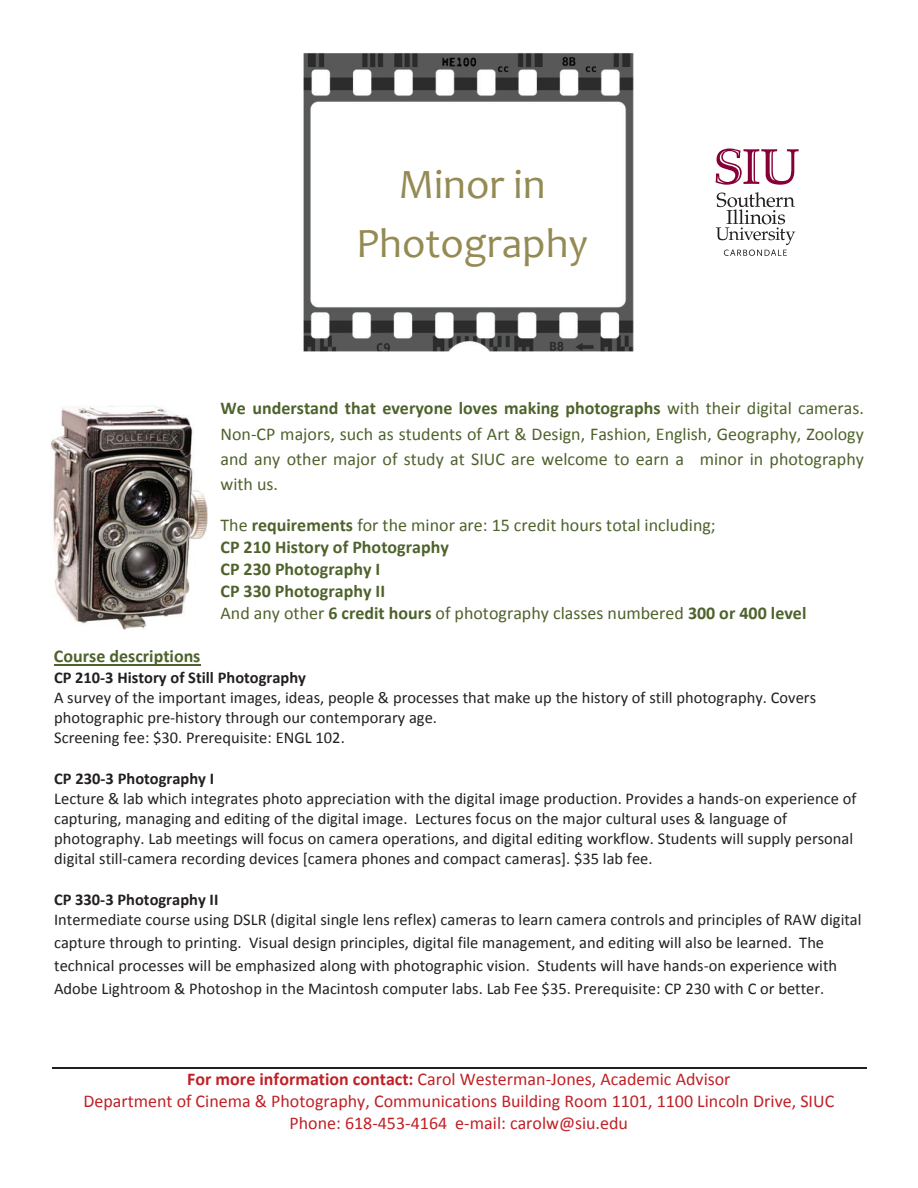
<style>
.page{position:relative;width:918px;height:1188px;background:#fff}
.page>*{position:absolute;margin:0;border:0;box-sizing:border-box;transform-origin:0 0}
.t1{font:42px/58.9px "Candara";color:#948a53;text-align:center}
.t2{font:18px/25.3px "Calibri";color:#4e622b;text-align:justify}
.t3{font:700 18px/22px "Calibri";color:#4e622b}
.t4{font:18px/21.9px "Calibri";color:#c02025;text-align:center}
.t5{font:16.5px/20.1px "Calibri";color:#231f20}
.t6{font:700 16.5px "Calibri";color:#231f20}
.s1{font-weight:700}
.s2{font-weight:400}
</style>
<div class="page">
<hr style="left:52px;top:1067px;width:814px;height:1px;background:#231f20">
<img style="left:51px;top:406px;width:157px;height:224px">
<hr style="left:54px;top:664px;width:147px;height:2px;background:#4e622b">
<img style="left:304px;top:53px;width:329px;height:299px">
<img style="left:329px;top:158px;width:286px;height:119px">
<svg style="left:715px;top:149px;width:84px;height:36px"></svg>
<svg style="left:716px;top:192px;width:79px;height:64px"></svg>
<h1 class="t1" style="left:356px;top:155px;width:234px">Minor in<br>Photography</h1>
<p class="t2" style="left:220px;top:396px;width:645px"><span class="s1">We understand that everyone loves making photographs</span> with their digital cameras.<br>Non‐CP majors, such as students of Art &amp; Design, Fashion, English, Geography, Zoology and any other major of study at SIUC are welcome to earn a minor in photography with us.</p>
<p class="t3" style="left:220px;top:514px;width:587px"><span class="s2">The</span> requirements <span class="s2">for the minor are: 15 credit hours total including;<br></span>CP 210 History of Photography<br>CP 230 Photography I<br>CP 330 Photography II<br><span class="s2">And any other</span> 6 credit hours <span class="s2">of photography classes numbered</span> 300 or 400 level</p>
<p class="t3" style="left:54px;top:645px;width:148px">Course descriptions</p>
<p class="t6" style="left:54px;top:667px;width:254px">CP 210‐3 History of Still Photography</p>
<p class="t5" style="left:54px;top:688px;width:764px">A survey of the important images, ideas, people &amp; processes that make up the history of still photography. Covers photographic pre‐history through our contemporary age.<br>Screening fee: $30. Prerequisite: ENGL 102.</p>
<p class="t6" style="left:54px;top:768px;width:162px">CP 230‐3 Photography I</p>
<p class="t5" style="left:54px;top:788px;width:804px">Lecture &amp; lab which integrates photo appreciation with the digital image production. Provides a hands‐on experience of capturing, managing and editing of the digital image. Lectures focus on the major cultural uses &amp; language of photography. Lab meetings will focus on camera operations, and digital editing workflow. Students will supply personal digital still‐camera recording devices [camera phones and compact cameras]. $35 lab fee.</p>
<p class="t6" style="left:54px;top:889px;width:166px">CP 330‐3 Photography II</p>
<p class="t5" style="left:54px;top:908px;width:809px;line-height:23.1px">Intermediate course using DSLR (digital single lens reflex) cameras to learn camera controls and principles of RAW digital capture through to printing. Visual design principles, digital file management, and editing will also be learned. The technical processes will be emphasized along with photographic vision. Students will have hands‐on experience with Adobe Lightroom &amp; Photoshop in the Macintosh computer labs. Lab Fee $35. Prerequisite: CP 230 with C or better.</p>
<p class="t4" style="left:83px;top:1068px;width:752px"><span class="s1">For more information contact:</span> Carol Westerman‐Jones, Academic Advisor<br>Department of Cinema &amp; Photography, Communications Building Room 1101, 1100 Lincoln Drive, SIUC<br>Phone: 618‐453‐4164 e‐mail: carolw@siu.edu</p>
</div>
